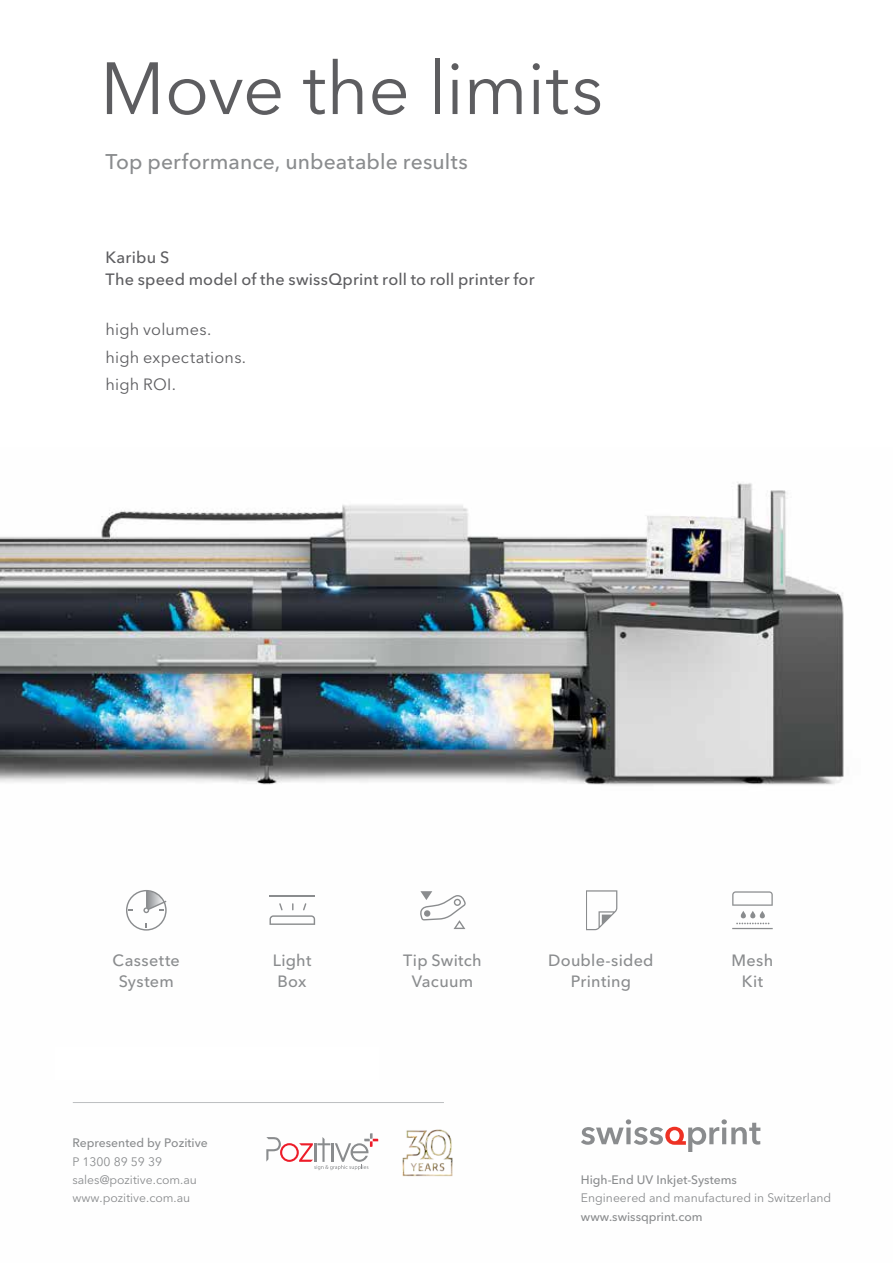
<style>
.page{position:relative;width:893px;height:1263px;background:#fff}
.page>*{position:absolute;margin:0;border:0;box-sizing:border-box;transform-origin:0 0}
.t1{font:73.05px "Avenir Next LT Pro";letter-spacing:-.005em;color:#5d5d60}
.t2{font:500 21.15px "Avenir Next LT Pro";letter-spacing:.005em;color:#8a8c8e}
.t3{font:500 16.2px/21.1px "Avenir Next LT Pro";letter-spacing:.02em;color:#8a8c8e;text-align:center}
.t4{font:500 16.2px/22.8px "Avenir Next LT Pro";letter-spacing:.01em;color:#5d5d60}
.t5{font:16.2px/27.6px "Avenir Next LT Pro";letter-spacing:.01em;color:#5d5d60}
.t6{font:12.15px/18.3px "Avenir Next LT Pro";color:#8a8c8e}
.t7{font:500 12.15px "Avenir Next LT Pro";color:#8a8c8e}
</style>
<div class="page">
<hr style="left:892px;top:0;width:1px;height:1263px;background:#6e69b0">
<img style="left:0;top:448px;width:893px;height:815px">
<svg style="left:126px;top:890px;width:41px;height:41px"></svg>
<svg style="left:586px;top:890px;width:31px;height:40px"></svg>
<hr style="left:269px;top:896px;width:46px;height:1px;background:#8a8c8e">
<svg style="left:269px;top:903px;width:46px;height:22px"></svg>
<hr style="left:732px;top:928px;width:41px;height:1px;background:#8a8c8e">
<svg style="left:732px;top:891px;width:41px;height:33px"></svg>
<svg style="left:420px;top:891px;width:46px;height:38px"></svg>
<svg style="left:581px;top:1119px;width:179px;height:33px"></svg>
<hr style="left:73px;top:1102px;width:371px;height:1px;background:#bcbec0">
<svg style="left:266px;top:1133px;width:112px;height:37px"></svg>
<img style="left:400px;top:1128px;width:54px;height:54px">
<div style="left:55px;top:1047px;width:324px;height:32px;background:#fff"></div>
<h1 class="t1" style="left:100px;top:45px;width:505px">Move the limits</h1>
<h2 class="t2" style="left:106px;top:149px;width:364px">Top performance, unbeatable results</h2>
<h3 class="t4" style="left:106px;top:246px;width:431px">Karibu S<br>The speed model of the swissQprint roll to roll printer for</h3>
<h3 class="t5" style="left:106px;top:316px;width:142px">high volumes. high expectations. high ROI.</h3>
<h3 class="t3" style="left:113px;top:949px;width:69px">Cassette<br>System</h3>
<h3 class="t3" style="left:548px;top:949px;width:107px">Double-sided<br>Printing</h3>
<h3 class="t3" style="left:273px;top:949px;width:40px">Light<br>Box</h3>
<h3 class="t3" style="left:732px;top:949px;width:43px">Mesh<br>Kit</h3>
<h3 class="t3" style="left:403px;top:949px;width:80px">Tip Switch<br>Vacuum</h3>
<p class="t7" style="left:72px;top:1136px;width:137px">Represented by Pozitive</p>
<p class="t6" style="left:72px;top:1152px;width:126px">P 1300 89 59 39 sales@pozitive.com.au www.pozitive.com.au</p>
<p class="t7" style="left:581px;top:1172px;width:157px">High-End UV Inkjet-Systems</p>
<p class="t6" style="left:581px;top:1189px;width:252px">Engineered and manufactured in Switzerland</p>
<p class="t7" style="left:581px;top:1209px;width:123px">www.swissqprint.com</p>
</div>
